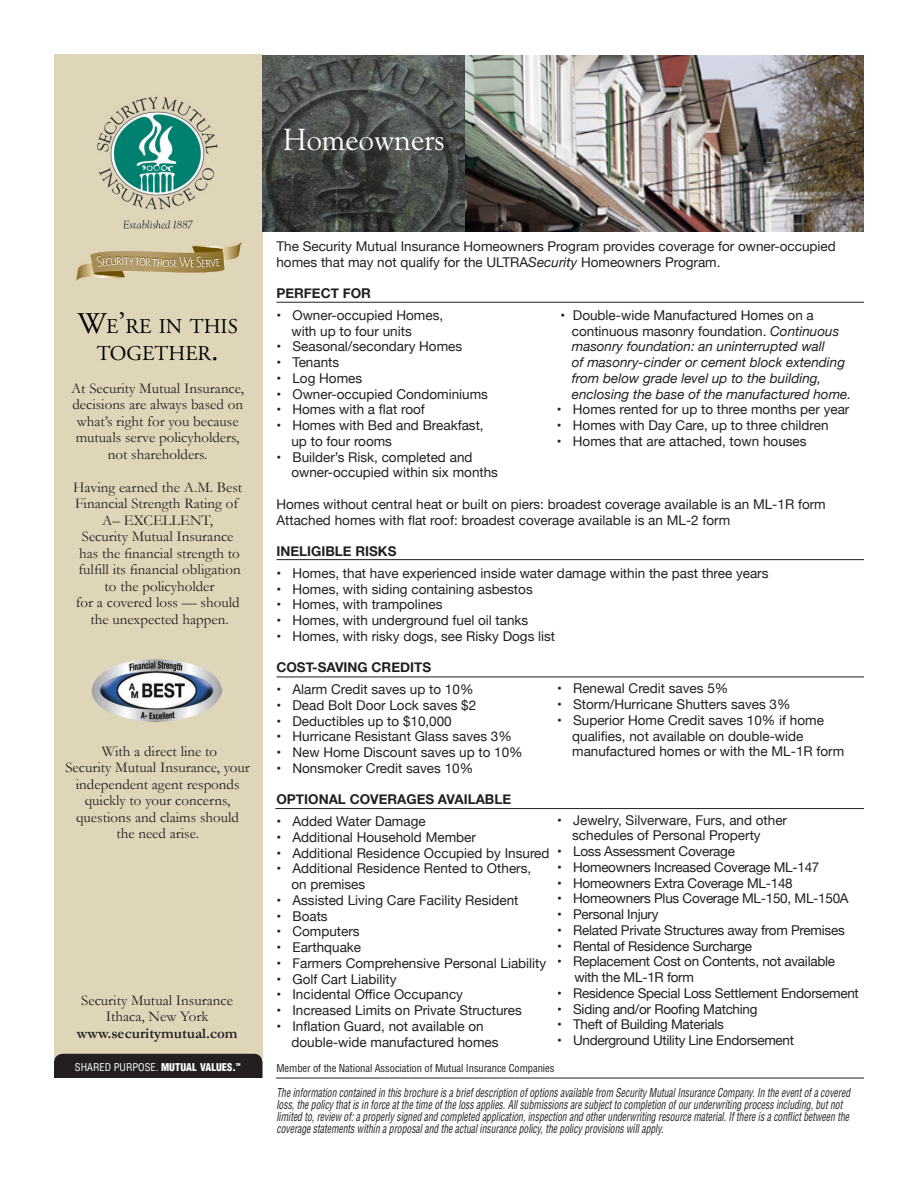
<style>
.page{position:relative;width:918px;height:1188px;background:#fff}
.page>*{position:absolute;margin:0;border:0;box-sizing:border-box;transform-origin:0 0}
.t1{font:30.3px "Goudy";color:#fff}
.t2{font:21px/27px "Adobe Garamond";color:#000;text-align:center}
.t3{font:15px/16.5px "Garamond";color:#231f20}
.t4{font:700 15px "Garamond";color:#231f20}
.t5{font:13.5px/15.8px "Helvetica Neue";color:#231f20}
.t6{font:13.5px/15.8px "Helvetica Neue";letter-spacing:-.02em;color:#231f20}
.t7{font:italic 13.5px/15.8px "Helvetica Neue";color:#231f20}
.t8{font:700 13.5px "Helvetica Neue";color:#231f20}
.t9{font:italic condensed 12px/12px "Helvetica";color:#231f20;scale:.8 1}
.t10{font:condensed 10.5px "Helvetica";letter-spacing:-.01em;color:#231f20}
.t11{font:condensed 10.5px "Helvetica";color:#fff}
.t12{font:900 condensed 3.9px "Helvetica";color:#fff}
.s1{font-size:30px}
.s2{font-weight:900}
.s3{font-style:italic}
.s4{font-style:normal}
</style>
<div class="page">
<img style="left:54px;top:54px;width:208px;height:1004px">
<div style="left:54px;top:1054px;width:209px;height:45px;background:#231f20;border-radius:9px"></div>
<img style="left:262px;top:55px;width:602px;height:177px">
<hr style="left:276px;top:302px;width:588px;height:1px;background:#231f20">
<hr style="left:276px;top:559px;width:588px;height:1px;background:#231f20">
<hr style="left:276px;top:677px;width:588px;height:1px;background:#231f20">
<div style="left:44px;top:1078px;width:226px;height:33px;background:#fff"></div>
<hr style="left:275px;top:808px;width:589px;height:1px;background:#231f20">
<hr style="left:276px;top:1078px;width:588px;height:1px;background:#231f20">
<p class="t1" style="left:283px;top:121px;width:163px">Homeowners</p>
<p class="t2" style="left:77px;top:314px;width:162px"><span class="s1">W</span>E<span class="s1">’</span>RE IN THIS<br>TOGETHER<span class="s1">.</span></p>
<p class="t3" style="left:71px;top:379px;width:175px">At Security Mutual Insurance, decisions are always based on</p>
<p class="t3" style="left:76px;top:412px;width:165px">what’s right for you because mutuals serve policyholders,</p>
<p class="t3" style="left:108px;top:445px;width:101px">not shareholders.</p>
<p class="t3" style="left:73px;top:478px;width:171px">Having earned the A.M. Best</p>
<p class="t3" style="left:75px;top:495px;width:165px">Financial Strength Rating of</p>
<p class="t3" style="left:102px;top:511px;width:112px">A– EXCELLENT,</p>
<p class="t3" style="left:82px;top:528px;width:153px">Security Mutual Insurance</p>
<p class="t3" style="left:79px;top:544px;width:162px">has the financial strength to</p>
<p class="t3" style="left:78px;top:561px;width:164px">fulfill its financial obligation</p>
<p class="t3" style="left:105px;top:577px;width:111px">to the policyholder</p>
<p class="t3" style="left:76px;top:594px;width:165px">for a covered loss — should</p>
<p class="t3" style="left:90px;top:610px;width:140px">the unexpected happen.</p>
<p class="t3" style="left:65px;top:742px;width:186px;text-align:center">With a direct line to<br>Security Mutual Insurance, your independent agent responds quickly to your concerns, questions and claims should the need arise.</p>
<p class="t3" style="left:81px;top:992px;width:153px">Security Mutual Insurance</p>
<p class="t3" style="left:106px;top:1008px;width:104px">Ithaca, New York</p>
<p class="t4" style="left:77px;top:1024px;width:162px">www.securitymutual.com</p>
<p class="t11" style="left:75px;top:1060px;width:163px">SHARED PURPOSE. <span class="s2">MUTUAL VALUES.</span></p>
<p class="t12" style="left:236px;top:1062px;width:6px">TM</p>
<p class="t5" style="left:276px;top:239px;width:561px">The Security Mutual Insurance Homeowners Program provides coverage for owner-occupied homes that may not qualify for the ULTRA<span class="s3">Security</span> Homeowners Program.</p>
<p class="t8" style="left:276px;top:283px;width:96px">PERFECT FOR</p>
<p class="t5" style="left:291px;top:308px;width:153px;text-indent:-15px">• Owner-occupied Homes, with up to four units</p>
<p class="t5" style="left:276px;top:339px;width:187px">• Seasonal/secondary Homes</p>
<p class="t5" style="left:276px;top:355px;width:64px">• Tenants</p>
<p class="t5" style="left:276px;top:371px;width:87px">• Log Homes</p>
<p class="t5" style="left:276px;top:387px;width:213px">• Owner-occupied Condominiums</p>
<p class="t5" style="left:276px;top:402px;width:150px">• Homes with a flat roof</p>
<p class="t5" style="left:291px;top:418px;width:194px;text-indent:-15px">• Homes with Bed and Breakfast, up to four rooms</p>
<p class="t5" style="left:291px;top:450px;width:208px;text-indent:-15px">• Builder’s Risk, completed and owner-occupied within six months</p>
<p class="t5" style="left:276px;top:497px;width:551px">Homes without central heat or built on piers: broadest coverage available is an ML-1R form</p>
<p class="t5" style="left:276px;top:513px;width:455px">Attached homes with flat roof: broadest coverage available is an ML-2 form</p>
<p class="t8" style="left:276px;top:541px;width:121px">INELIGIBLE RISKS</p>
<p class="t5" style="left:276px;top:566px;width:494px">• Homes, that have experienced inside water damage within the past three years</p>
<p class="t5" style="left:276px;top:582px;width:258px">• Homes, with siding containing asbestos</p>
<p class="t5" style="left:276px;top:597px;width:168px">• Homes, with trampolines</p>
<p class="t5" style="left:276px;top:613px;width:253px">• Homes, with underground fuel oil tanks</p>
<p class="t5" style="left:276px;top:629px;width:280px">• Homes, with risky dogs, see Risky Dogs list</p>
<p class="t8" style="left:276px;top:657px;width:156px">COST-SAVING CREDITS</p>
<p class="t5" style="left:276px;top:682px;width:199px">• Alarm Credit saves up to 10%</p>
<p class="t5" style="left:276px;top:698px;width:201px">• Dead Bolt Door Lock saves $2</p>
<p class="t5" style="left:276px;top:714px;width:177px">• Deductibles up to $10,000</p>
<p class="t5" style="left:276px;top:729px;width:237px">• Hurricane Resistant Glass saves 3%</p>
<p class="t5" style="left:276px;top:745px;width:248px">• New Home Discount saves up to 10%</p>
<p class="t5" style="left:276px;top:761px;width:198px">• Nonsmoker Credit saves 10%</p>
<p class="t8" style="left:276px;top:789px;width:236px">OPTIONAL COVERAGES AVAILABLE</p>
<p class="t5" style="left:276px;top:814px;width:151px">• Added Water Damage</p>
<p class="t5" style="left:276px;top:830px;width:201px">• Additional Household Member</p>
<p class="t5" style="left:276px;top:846px;width:275px">• Additional Residence Occupied by Insured</p>
<p class="t5" style="left:291px;top:861px;width:241px;text-indent:-15px">• Additional Residence Rented to Others, on premises</p>
<p class="t5" style="left:276px;top:893px;width:243px">• Assisted Living Care Facility Resident</p>
<p class="t5" style="left:276px;top:909px;width:53px">• Boats</p>
<p class="t5" style="left:276px;top:924px;width:85px">• Computers</p>
<p class="t5" style="left:276px;top:940px;width:86px">• Earthquake</p>
<p class="t5" style="left:276px;top:956px;width:271px">• Farmers Comprehensive Personal Liability</p>
<p class="t5" style="left:276px;top:972px;width:121px">• Golf Cart Liability</p>
<p class="t5" style="left:276px;top:987px;width:188px">• Incidental Office Occupancy</p>
<p class="t5" style="left:276px;top:1003px;width:247px">• Increased Limits on Private Structures</p>
<p class="t5" style="left:291px;top:1019px;width:209px;text-indent:-15px">• Inflation Guard, not available on double-wide manufactured homes</p>
<p class="t10" style="left:276px;top:1061px;width:279px">Member of the National Association of Mutual Insurance Companies</p>
<p class="t9" style="left:276px;top:1087px;width:719px">The information contained in this brochure is a brief description of options available from Security Mutual Insurance Company. In the event of a covered loss, the policy that is in force at the time of the loss applies. All submissions are subject to completion of our underwriting process including, but not limited to, review of: a properly signed and completed application, inspection and other underwriting resource material. If there is a conflict between the coverage statements within a proposal and the actual insurance policy, the policy provisions will apply.</p>
<p class="t7" style="left:572px;top:308px;width:281px;text-indent:-11px"><span class="s4">• Double-wide Manufactured Homes on a continuous masonry foundation.</span> Continuous masonry foundation: an uninterrupted wall<br>of masonry-cinder or cement block extending from below grade level up to the building, enclosing the base of the manufactured home.</p>
<p class="t5" style="left:557px;top:402px;width:294px">• Homes rented for up to three months per year</p>
<p class="t5" style="left:557px;top:418px;width:273px">• Homes with Day Care, up to three children</p>
<p class="t5" style="left:557px;top:434px;width:251px">• Homes that are attached, town houses</p>
<p class="t5" style="left:557px;top:682px;width:173px">• Renewal Credit saves 5%</p>
<p class="t5" style="left:557px;top:697px;width:235px">• Storm/Hurricane Shutters saves 3%</p>
<p class="t5" style="left:572px;top:713px;width:274px;text-indent:-15px">• Superior Home Credit saves 10% if home qualifies, not available on double-wide manufactured homes or with the ML-1R form</p>
<p class="t5" style="left:572px;top:813px;width:216px;text-indent:-15px">• Jewelry, Silverware, Furs, and other schedules of Personal Property</p>
<p class="t6" style="left:557px;top:844px;width:179px">• Loss Assessment Coverage</p>
<p class="t6" style="left:557px;top:860px;width:264px">• Homeowners Increased Coverage ML-147</p>
<p class="t6" style="left:557px;top:876px;width:237px">• Homeowners Extra Coverage ML-148</p>
<p class="t6" style="left:557px;top:892px;width:293px">• Homeowners Plus Coverage ML-150, ML-150A</p>
<p class="t6" style="left:557px;top:907px;width:103px">• Personal Injury</p>
<p class="t6" style="left:557px;top:923px;width:289px">• Related Private Structures away from Premises</p>
<p class="t6" style="left:557px;top:939px;width:197px">• Rental of Residence Surcharge</p>
<p class="t6" style="left:575px;top:955px;width:262px;text-indent:-17px">• Replacement Cost on Contents, not available with the ML-1R form</p>
<p class="t6" style="left:557px;top:986px;width:303px">• Residence Special Loss Settlement Endorsement</p>
<p class="t6" style="left:557px;top:1002px;width:202px">• Siding and/or Roofing Matching</p>
<p class="t6" style="left:557px;top:1018px;width:168px">• Theft of Building Materials</p>
<p class="t6" style="left:557px;top:1033px;width:238px">• Underground Utility Line Endorsement</p>
</div>
